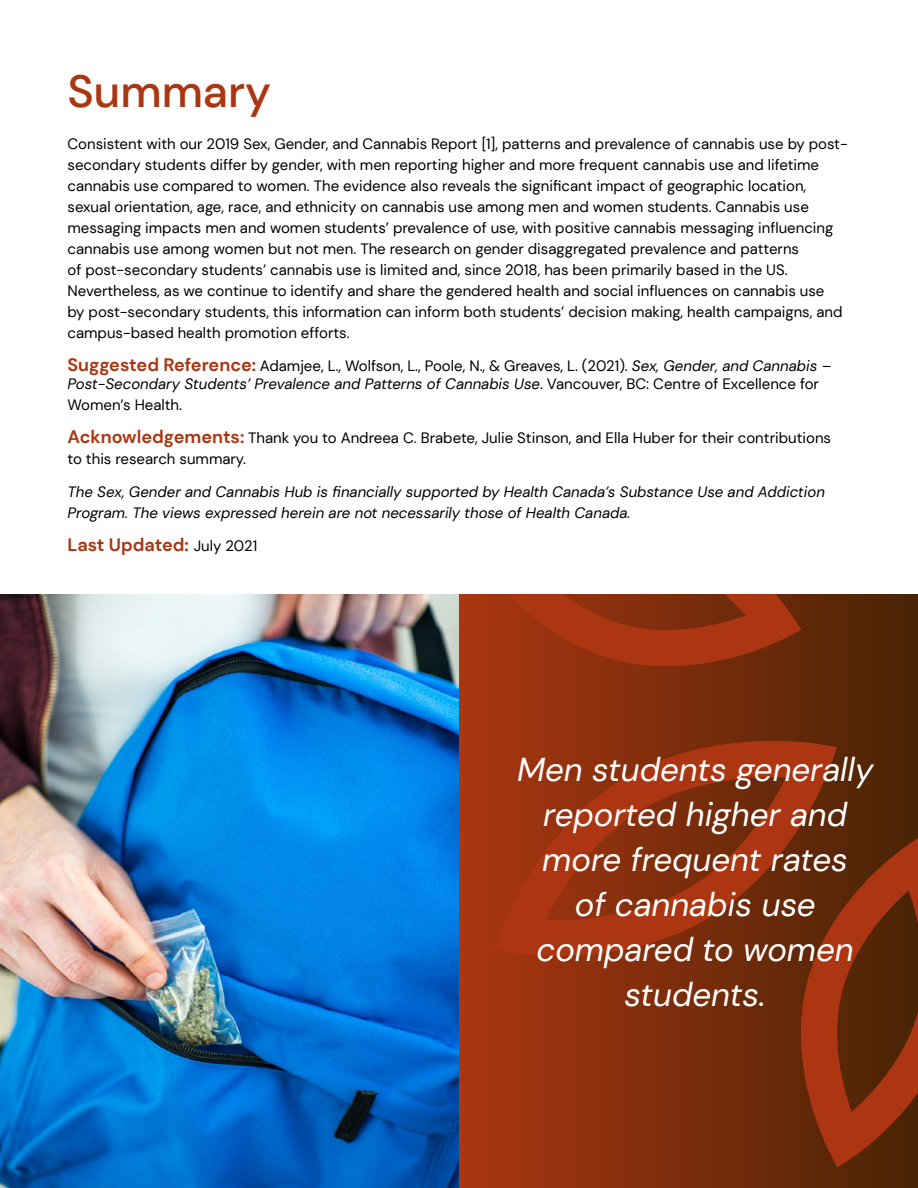
<style>
.page{position:relative;width:918px;height:1188px;background:#fff}
.page>*{position:absolute;margin:0;border:0;box-sizing:border-box;transform-origin:0 0}
.t1{font:500 45px "DM Sans";color:#ab3612}
.t2{font:italic 33px/45px "DM Sans";color:#fff;text-align:center}
.t3{font:700 18px "DM Sans";color:#ab3612}
.t4{font:15px/21px "DM Sans";color:#000}
.t5{font:italic 15px/21px "DM Sans";color:#000}
.s1{font-weight:700;font-size:18px;color:#ab3612}
.s2{font-style:italic}
.s3{font-weight:400;font-size:15px;color:#000}
</style>
<div class="page">
<div style="left:459px;top:594px;width:459px;height:594px;background:linear-gradient(to right,#ab3611,#482405)"></div>
<svg style="left:495px;top:727px;width:342px;height:242px;background:#92310e"></svg>
<svg style="left:506px;top:594px;width:295px;height:87px;background:#94310e"></svg>
<svg style="left:786px;top:835px;width:132px;height:332px;background:#752b0a"></svg>
<img style="left:0;top:594px;width:459px;height:594px">
<h1 class="t1" style="left:68px;top:63px;width:205px">Summary</h1>
<p class="t4" style="left:68px;top:133px;width:782px">Consistent with our 2019 Sex, Gender, and Cannabis Report [1], patterns and prevalence of cannabis use by post&shy;secondary students differ by gender, with men reporting higher and more frequent cannabis use and lifetime cannabis use compared to women. The evidence also reveals the significant impact of geographic location, sexual orientation, age, race, and ethnicity on cannabis use among men and women students. Cannabis use messaging impacts men and women students’ prevalence of use, with positive cannabis messaging influencing cannabis use among women but not men. The research on gender disaggregated prevalence and patterns<br>of post-secondary students’ cannabis use is limited and, since 2018, has been primarily based in the US.<br>Nevertheless, as we continue to identify and share the gendered health and social influences on cannabis use<br>by post-secondary students, this information can inform both students’ decision making, health campaigns, and campus-based health promotion efforts.</p>
<p class="t4" style="left:68px;top:356px;width:765px;line-height:18px"><span class="s1">Suggested Reference:</span> Adamjee, L., Wolfson, L., Poole, N., &amp; Greaves, L. (2021). <span class="s2">Sex, Gender, and Cannabis –<br>Post-Secondary Students’ Prevalence and Patterns of Cannabis Use</span>. Vancouver, BC: Centre of Excellence for</p>
<p class="t4" style="left:68px;top:388px;width:765px;line-height:33px">Women’s Health.<br><span class="s1">Acknowledgements:</span> Thank you to Andreea C. Brabete, Julie Stinson, and Ella Huber for their contributions</p>
<p class="t4" style="left:68px;top:449px;width:180px">to this research summary.</p>
<p class="t5" style="left:68px;top:482px;width:759px">The Sex, Gender and Cannabis Hub is financially supported by Health Canada’s Substance Use and Addiction<br>Program. The views expressed herein are not necessarily those of Health Canada.</p>
<p class="t3" style="left:68px;top:534px;width:191px">Last Updated: <span class="s3">July 2021</span></p>
<h2 class="t2" style="left:517px;top:747px;width:358px">Men students generally reported higher and more frequent rates<br>of cannabis use compared to women students.</h2>
</div>
